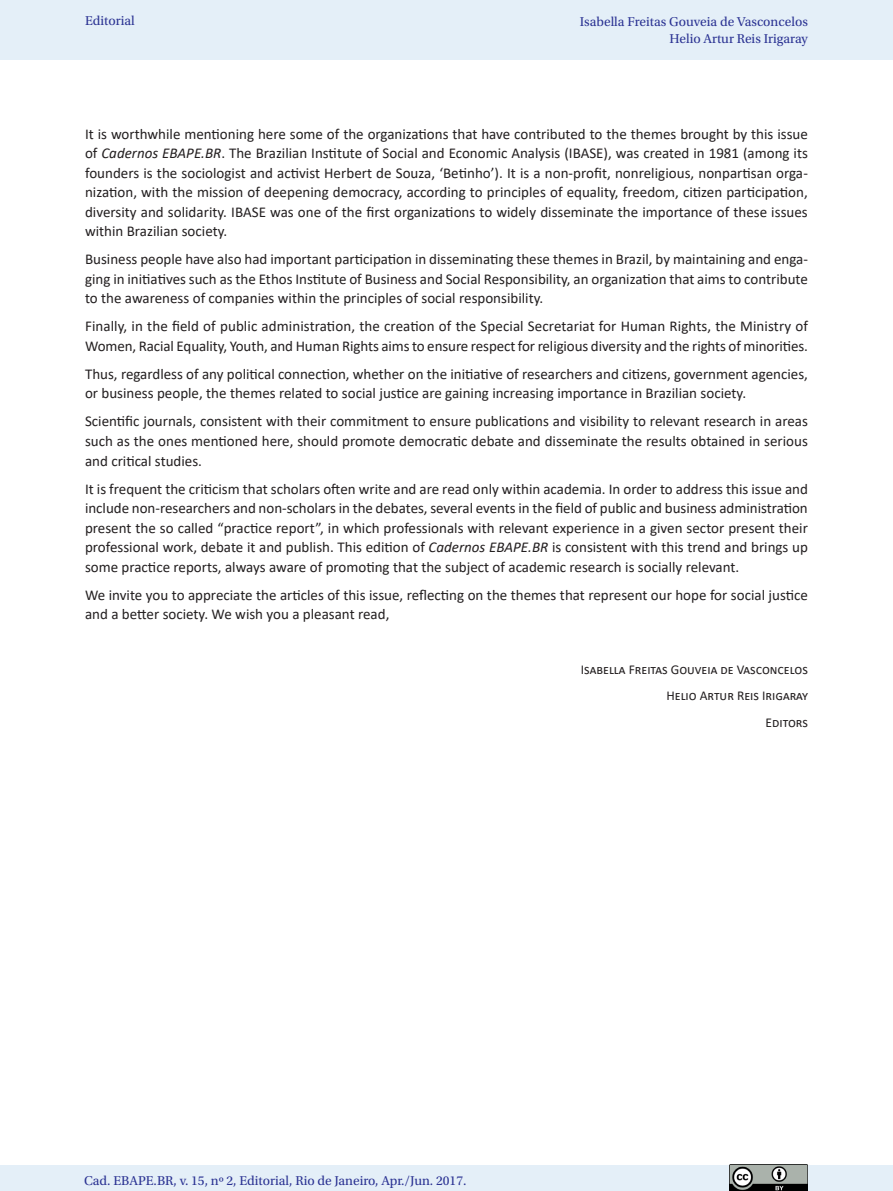
<style>
.page{position:relative;width:893px;height:1191px;background:#fff}
.page>*{position:absolute;margin:0;border:0;box-sizing:border-box;transform-origin:0 0}
._06_0_texto{font:15px/19.5px "Calibri";color:#231f20;text-align:justify}
.t1{font:13.5px/16.5px "Utopia Std";color:#2b3393;text-align:right}
._06_0_texto-2{font:13.5px "Calibri";color:#231f20}
.s1{font-style:italic}
</style>
<div class="page">
<div style="left:0;top:0;width:893px;height:60px;background:#e4eff8"></div>
<div style="left:0;top:1164px;width:893px;height:26px;background:#e4eff8"></div>
<img style="left:729px;top:1164px;width:78px;height:27px">
<p class="t1" style="left:85px;top:13px;width:51px">Editorial</p>
<p class="t1" style="left:580px;top:14px;width:229px">Isabella Freitas Gouveia de Vasconcelos<br>Helio Artur Reis Irigaray</p>
<p class="_06_0_texto" style="left:85px;top:124px;width:724px">It is worthwhile mentioning here some of the organizations that have contributed to the themes brought by this issue of <span class="s1">Cadernos EBAPE.BR</span>. The Brazilian Institute of Social and Economic Analysis (IBASE), was created in 1981 (among its founders is the sociologist and activist Herbert de Souza, ‘Betinho’). It is a non-profit, nonreligious, nonpartisan orga&shy;nization, with the mission of deepening democracy, according to principles of equality, freedom, citizen participation, diversity and solidarity. IBASE was one of the first organizations to widely disseminate the importance of these issues within Brazilian society.</p>
<p class="_06_0_texto" style="left:85px;top:249px;width:724px">Business people have also had important participation in disseminating these themes in Brazil, by maintaining and enga&shy;ging in initiatives such as the Ethos Institute of Business and Social Responsibility, an organization that aims to contribute to the awareness of companies within the principles of social responsibility.</p>
<p class="_06_0_texto" style="left:85px;top:316px;width:724px">Finally, in the field of public administration, the creation of the Special Secretariat for Human Rights, the Ministry of<br>Women, Racial Equality, Youth, and Human Rights aims to ensure respect for religious diversity and the rights of minorities.</p>
<p class="_06_0_texto" style="left:85px;top:364px;width:724px">Thus, regardless of any political connection, whether on the initiative of researchers and citizens, government agencies, or business people, the themes related to social justice are gaining increasing importance in Brazilian society.</p>
<p class="_06_0_texto" style="left:85px;top:411px;width:724px">Scientific journals, consistent with their commitment to ensure publications and visibility to relevant research in areas such as the ones mentioned here, should promote democratic debate and disseminate the results obtained in serious and critical studies.</p>
<p class="_06_0_texto" style="left:85px;top:478px;width:724px">It is frequent the criticism that scholars often write and are read only within academia. In order to address this issue and include non-researchers and non-scholars in the debates, several events in the field of public and business administration present the so called “practice report”, in which professionals with relevant experience in a given sector present their professional work, debate it and publish. This edition of <span class="s1">Cadernos EBAPE.BR</span> is consistent with this trend and brings up some practice reports, always aware of promoting that the subject of academic research is socially relevant.</p>
<p class="_06_0_texto" style="left:85px;top:584px;width:724px">We invite you to appreciate the articles of this issue, reflecting on the themes that represent our hope for social justice and a better society. We wish you a pleasant read,</p>
<p class="_06_0_texto-2" style="left:581px;top:659px;width:229px">Isabella Freitas Gouveia de Vasconcelos</p>
<p class="_06_0_texto-2" style="left:666px;top:686px;width:143px">Helio Artur Reis Irigaray</p>
<p class="_06_0_texto-2" style="left:765px;top:712px;width:44px">Editors</p>
<p class="t1" style="left:84px;top:1172px;width:384px">Cad. EBAPE.BR, v. 15, nº 2, Editorial, Rio de Janeiro, Apr./Jun. 2017.</p>
</div>
